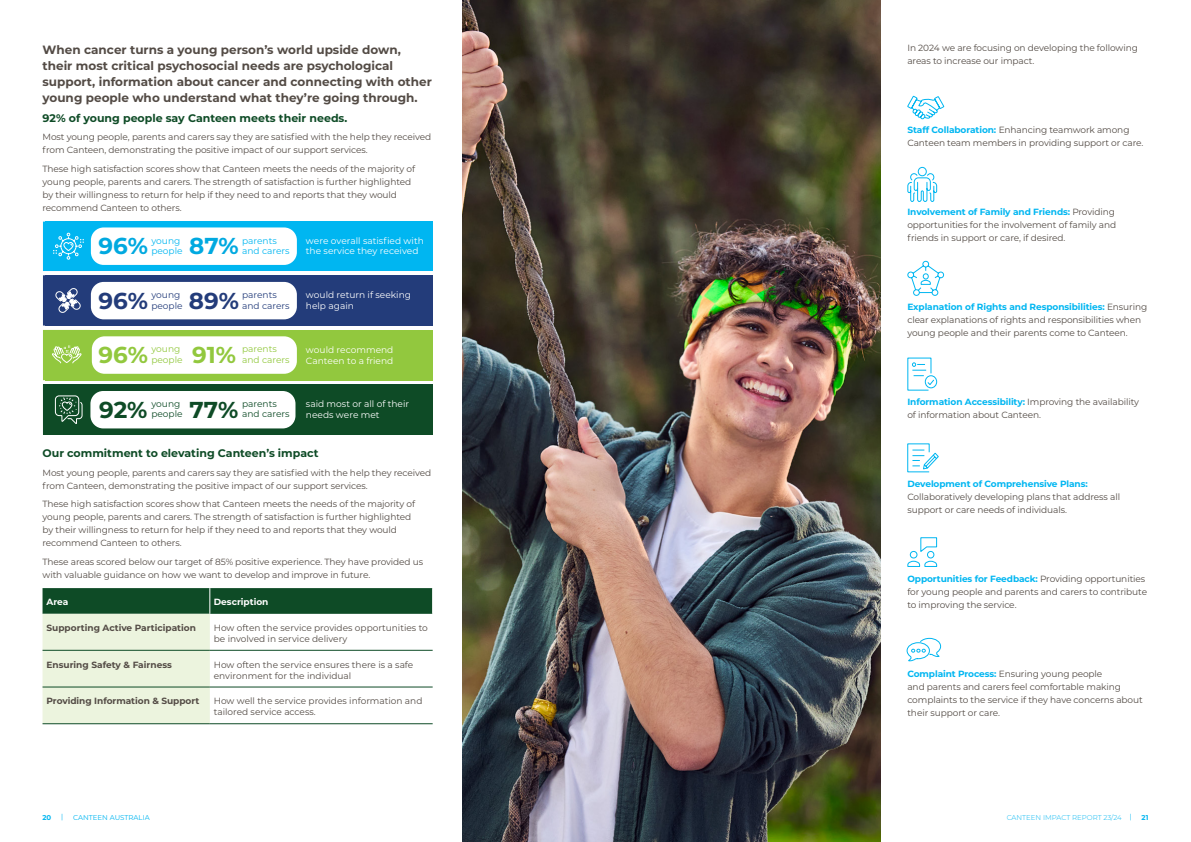
<style>
.page{position:relative;width:1191px;height:842px;background:#fff}
.page>*{position:absolute;margin:0;border:0;box-sizing:border-box;transform-origin:0 0}
.t1{font:700 23px "Montserrat";color:#00a9e0}
.t2{font:700 23px "Montserrat";color:#233c7a}
.t3{font:700 23px "Montserrat";color:#92c83e}
.t4{font:700 23px "Montserrat";color:#0e4b26}
.Intro{font:700 12px/16px "Montserrat";color:#534b45}
.Content_headings{font:700 11px "Montserrat";color:#0e4b26}
.Body_copy{font:9px/13px "Montserrat";letter-spacing:-.01em;color:#534b45}
.t5{font:9px/10.7px "Montserrat";color:#fff}
.t6{font:700 9px "Montserrat";color:#534b45}
.t7{font:9px "Montserrat";color:#00b6f1}
.t8{font:9px "Montserrat";color:#233c7a}
.t9{font:9px "Montserrat";color:#92c83e}
.t10{font:9px "Montserrat";color:#0e4b26}
.t11{font:700 9px "Montserrat";color:#fff}
.t12{font:300 7px "Montserrat";color:#00b6f1}
.t13{font:7px "Montserrat";color:#00b6f1}
.t14{font:700 7px "Montserrat";color:#00b6f1}
.s1{font-weight:700;color:#00b6f1}
.s2{font-weight:400}
</style>
<div class="page">
<div style="left:43px;top:385px;width:389px;height:50px;background:#0e4b26"></div>
<div style="left:45px;top:330px;width:387px;height:50px;background:#92c83e"></div>
<div style="left:45px;top:275px;width:387px;height:51px;background:#233c7a"></div>
<div style="left:45px;top:222px;width:387px;height:49px;background:#00b6f1"></div>
<div style="left:91px;top:227px;width:206px;height:38px;background:#fff;border-radius:13px"></div>
<div style="left:91px;top:282px;width:206px;height:37px;background:#fff;border-radius:13px"></div>
<div style="left:92px;top:336px;width:205px;height:38px;background:#fff;border-radius:13px"></div>
<div style="left:90px;top:391px;width:205px;height:37px;background:#fff;border-radius:13px"></div>
<svg style="left:43px;top:222px;width:51px;height:203px"></svg>
<img style="left:462px;top:0;width:418px;height:842px">
<svg style="left:907px;top:95px;width:38px;height:25px"></svg>
<svg style="left:907px;top:166px;width:30px;height:36px"></svg>
<svg style="left:907px;top:260px;width:37px;height:36px"></svg>
<svg style="left:907px;top:357px;width:30px;height:34px"></svg>
<svg style="left:907px;top:443px;width:32px;height:30px"></svg>
<svg style="left:907px;top:537px;width:30px;height:30px"></svg>
<svg style="left:906px;top:637px;width:35px;height:25px"></svg>
<svg style="left:43px;top:588px;width:390px;height:135px"></svg>
<hr style="left:43px;top:723px;width:167px;height:1px;background:#0e4b26">
<hr style="left:43px;top:650px;width:167px;height:1px;background:#0e4b26">
<hr style="left:43px;top:687px;width:167px;height:1px;background:#0e4b26">
<hr style="left:210px;top:650px;width:223px;height:1px;background:#0e4b26">
<hr style="left:210px;top:687px;width:223px;height:1px;background:#0e4b26">
<hr style="left:210px;top:723px;width:223px;height:1px;background:#0e4b26">
<p class="Intro" style="left:43px;top:41px;width:391px">When cancer turns a young person’s world upside down, their most critical psychosocial needs are psychological support, information about cancer and connecting with other young people who understand what they’re going through.</p>
<p class="Content_headings" style="left:43px;top:110px;width:306px">92% of young people say Canteen meets their needs.</p>
<p class="Body_copy" style="left:43px;top:130px;width:390px">Most young people, parents and carers say they are satisfied with the help they received from Canteen, demonstrating the positive impact of our support services.</p>
<p class="Body_copy" style="left:43px;top:162px;width:374px">These high satisfaction scores show that Canteen meets the needs of the majority of young people, parents and carers. The strength of satisfaction is further highlighted by their willingness to return for help if they need to and reports that they would recommend Canteen to others.</p>
<p class="t7" style="left:242px;top:234px;width:36px">parents</p>
<p class="t1" style="left:98px;top:230px;width:51px">96%</p>
<p class="t7" style="left:151px;top:245px;width:33px">people</p>
<p class="t1" style="left:189px;top:230px;width:51px">87%</p>
<p class="t7" style="left:242px;top:245px;width:49px">and carers</p>
<p class="t7" style="left:151px;top:234px;width:31px">young</p>
<p class="t8" style="left:242px;top:289px;width:36px">parents</p>
<p class="t2" style="left:98px;top:284px;width:51px">96%</p>
<p class="t8" style="left:151px;top:299px;width:33px">people</p>
<p class="t2" style="left:189px;top:284px;width:52px">89%</p>
<p class="t8" style="left:242px;top:299px;width:49px">and carers</p>
<p class="t8" style="left:151px;top:289px;width:31px">young</p>
<p class="t3" style="left:98px;top:339px;width:51px">96%</p>
<p class="t9" style="left:151px;top:354px;width:33px">people</p>
<p class="t9" style="left:151px;top:343px;width:31px">young</p>
<p class="t9" style="left:242px;top:343px;width:36px">parents</p>
<p class="t3" style="left:192px;top:339px;width:45px">91%</p>
<p class="t9" style="left:242px;top:354px;width:49px">and carers</p>
<p class="t10" style="left:242px;top:397px;width:36px">parents</p>
<p class="t4" style="left:99px;top:393px;width:50px">92%</p>
<p class="t10" style="left:151px;top:408px;width:33px">people</p>
<p class="t4" style="left:190px;top:393px;width:50px">77%</p>
<p class="t10" style="left:242px;top:408px;width:49px">and carers</p>
<p class="t10" style="left:151px;top:397px;width:31px">young</p>
<p class="t5" style="left:306px;top:235px;width:119px">were overall satisfied with the service they received</p>
<p class="t5" style="left:306px;top:289px;width:107px">would return if seeking help again</p>
<p class="t5" style="left:306px;top:344px;width:89px">would recommend<br>Canteen to a friend</p>
<p class="t5" style="left:306px;top:399px;width:105px">said most or all of their needs were met</p>
<p class="Content_headings" style="left:43px;top:445px;width:277px">Our commitment to elevating Canteen’s impact</p>
<p class="Body_copy" style="left:43px;top:466px;width:390px">Most young people, parents and carers say they are satisfied with the help they received from Canteen, demonstrating the positive impact of our support services.</p>
<p class="Body_copy" style="left:43px;top:497px;width:374px">These high satisfaction scores show that Canteen meets the needs of the majority of young people, parents and carers. The strength of satisfaction is further highlighted by their willingness to return for help if they need to and reports that they would recommend Canteen to others.</p>
<p class="Body_copy" style="left:43px;top:555px;width:382px">These areas scored below our target of 85% positive experience. They have provided us with valuable guidance on how we want to develop and improve in future.</p>
<p class="t11" style="left:46px;top:596px;width:23px">Area</p>
<p class="t11" style="left:214px;top:596px;width:56px">Description</p>
<p class="t6" style="left:46px;top:621px;width:151px">Supporting Active Participation</p>
<p class="Body_copy" style="left:214px;top:622px;width:215px;line-height:11px">How often the service provides opportunities to be involved in service delivery</p>
<p class="t6" style="left:46px;top:658px;width:127px">Ensuring Safety &amp; Fairness</p>
<p class="Body_copy" style="left:214px;top:658px;width:201px;line-height:11px">How often the service ensures there is a safe environment for the individual</p>
<p class="t6" style="left:46px;top:694px;width:154px">Providing Information &amp; Support</p>
<p class="Body_copy" style="left:214px;top:695px;width:210px;line-height:11px">How well the service provides information and tailored service access.</p>
<p class="Body_copy" style="left:907px;top:41px;width:232px">In 2024 we are focusing on developing the following areas to increase our impact.</p>
<p class="Body_copy" style="left:907px;top:123px;width:237px"><span class="s1">Staff Collaboration:</span> Enhancing teamwork among<br>Canteen team members in providing support or care.</p>
<p class="Body_copy" style="left:907px;top:205px;width:210px"><span class="s1">Involvement of Family and Friends:</span> Providing opportunities for the involvement of family and friends in support or care, if desired.</p>
<p class="Body_copy" style="left:907px;top:300px;width:241px"><span class="s1">Explanation of Rights and Responsibilities:</span> Ensuring clear explanations of rights and responsibilities when young people and their parents come to Canteen.</p>
<p class="Body_copy" style="left:907px;top:395px;width:233px"><span class="s1">Information Accessibility:</span> Improving the availability of information about Canteen.</p>
<p class="Body_copy" style="left:907px;top:477px;width:214px"><span class="s1">Development of Comprehensive Plans:<br></span>Collaboratively developing plans that address all support or care needs of individuals.</p>
<p class="Body_copy" style="left:907px;top:572px;width:241px"><span class="s1">Opportunities for Feedback:</span> Providing opportunities for young people and parents and carers to contribute to improving the service.</p>
<p class="Body_copy" style="left:907px;top:667px;width:237px"><span class="s1">Complaint Process:</span> Ensuring young people<br>and parents and carers feel comfortable making complaints to the service if they have concerns about their support or care.</p>
<p class="t14" style="left:43px;top:813px;width:10px">20</p>
<p class="t13" style="left:61px;top:812px;width:4px">|</p>
<p class="t13" style="left:73px;top:813px;width:78px">CANTEEN AUSTRALIA</p>
<p class="t12" style="left:1006px;top:813px;width:127px">CANTEEN IMPACT REPORT 23/24 <span class="s2">|</span></p>
<p class="t14" style="left:1141px;top:813px;width:8px">21</p>
</div>
